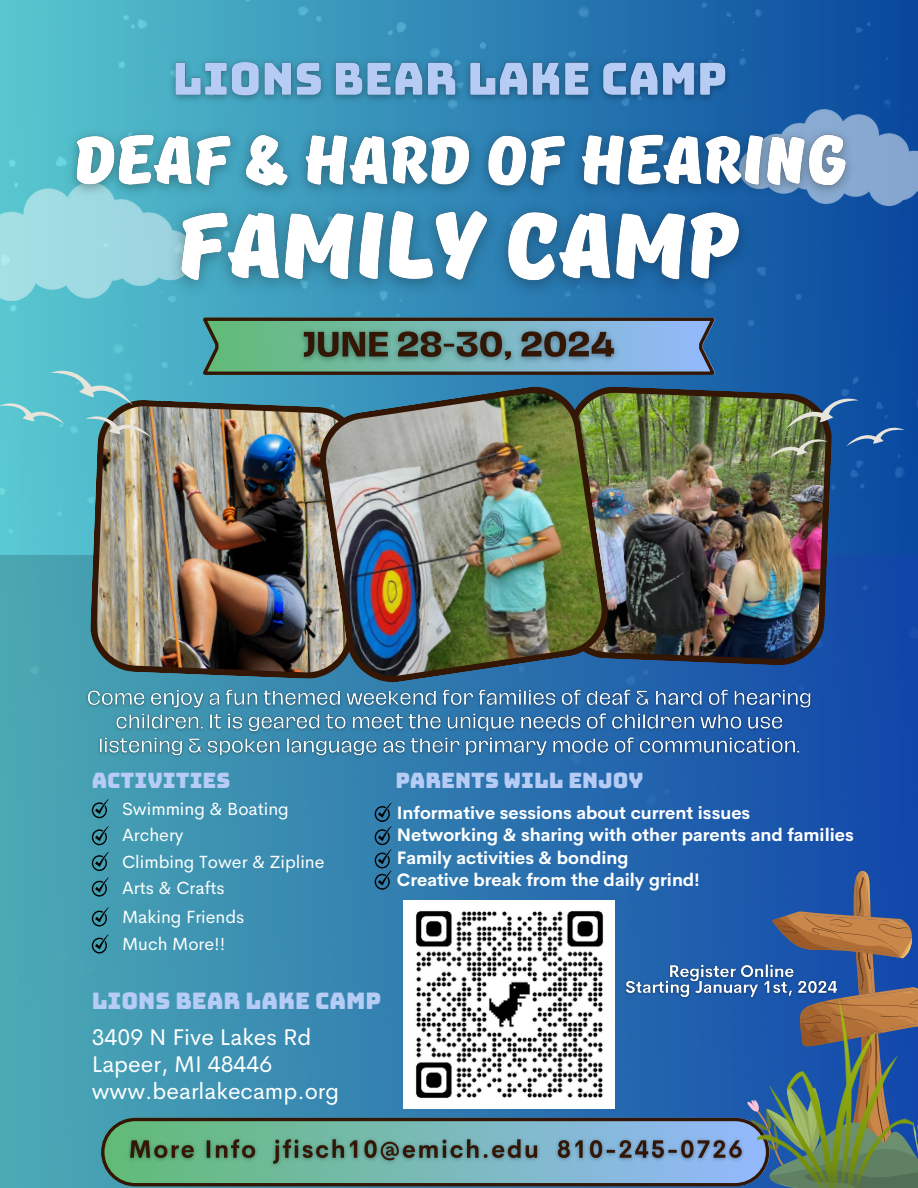
<style>
.page{position:relative;width:918px;height:1188px;background:#fff}
.page>*{position:absolute;margin:0;border:0;box-sizing:border-box;transform-origin:0 0}
.t1{font:22.8px "Cerebri Sans";color:#fff}
.t2{font:22.8px "Bungee";color:#b6ccf5}
.t3{font:21.3px "Bungee";color:#b6ccf5}
.t4{font:700 17.7px "Cerebri Sans";color:#fff}
.t5{font:17.7px "Cerebri Sans";color:#fff}
</style>
<div class="page">
<img style="left:0;top:0;width:918px;height:555px">
<div style="left:0;top:555px;width:918px;height:633px;background:linear-gradient(to right,#4caab4,#1246aa)"></div>
<img style="left:0;top:182px;width:158px;height:118px">
<svg style="left:203px;top:318px;width:512px;height:57px;background:#65918f"></svg>
<img style="left:89px;top:399px;width:227px;height:281px">
<img style="left:611px;top:386px;width:222px;height:280px">
<img style="left:316px;top:383px;width:295px;height:301px">
<svg style="left:747px;top:871px;width:171px;height:317px;background:#4d5e89"></svg>
<img style="left:739px;top:109px;width:179px;height:97px">
<svg style="left:101px;top:1118px;width:657px;height:68px;background:#699591"></svg>
<svg style="left:770px;top:393px;width:135px;height:65px;background:#3d6482"></svg>
<svg style="left:0;top:364px;width:150px;height:73px;background:#65bac2"></svg>
<img style="left:758px;top:998px;width:156px;height:190px">
<img style="left:404px;top:900px;width:210px;height:208px">
<img style="left:158px;top:207px;width:606px;height:100px">
<img style="left:59px;top:120px;width:804px;height:87px">
<img style="left:83px;top:684px;width:735px;height:77px">
<img style="left:122px;top:1133px;width:627px;height:40px">
<img style="left:163px;top:51px;width:576px;height:58px">
<img style="left:292px;top:323px;width:334px;height:51px">
<svg style="left:375px;top:803px;width:17px;height:87px"></svg>
<svg style="left:92px;top:799px;width:17px;height:19px"></svg>
<svg style="left:92px;top:826px;width:17px;height:19px"></svg>
<svg style="left:92px;top:852px;width:17px;height:19px"></svg>
<svg style="left:92px;top:877px;width:17px;height:20px"></svg>
<svg style="left:92px;top:907px;width:17px;height:19px"></svg>
<svg style="left:92px;top:934px;width:17px;height:20px"></svg>
<img style="left:620px;top:959px;width:223px;height:44px">
<p class="t3" style="left:92px;top:769px;width:140px">ACTIVITIES</p>
<p class="t5" style="left:122px;top:797px;width:168px">Swimming &amp; Boating</p>
<p class="t5" style="left:122px;top:850px;width:204px">Climbing Tower &amp; Zipline</p>
<p class="t5" style="left:122px;top:877px;width:104px">Arts &amp; Crafts</p>
<p class="t5" style="left:122px;top:824px;width:63px">Archery</p>
<p class="t5" style="left:122px;top:906px;width:124px">Making Friends</p>
<p class="t5" style="left:122px;top:932px;width:105px">Much More!!</p>
<p class="t3" style="left:396px;top:769px;width:250px">PARENTS WILL ENJOY</p>
<p class="t4" style="left:397px;top:801px;width:355px">Informative sessions about current issues</p>
<p class="t4" style="left:397px;top:824px;width:459px">Networking &amp; sharing with other parents and families</p>
<p class="t4" style="left:397px;top:846px;width:233px">Family activities &amp; bonding</p>
<p class="t4" style="left:397px;top:869px;width:305px">Creative break from the daily grind!</p>
<p class="t2" style="left:92px;top:989px;width:291px">LIONS BEAR LAKE CAMP</p>
<p class="t1" style="left:92px;top:1022px;width:221px">3409 N Five Lakes Rd</p>
<p class="t1" style="left:92px;top:1049px;width:182px">Lapeer, MI 48446</p>
<p class="t1" style="left:92px;top:1076px;width:249px">www.bearlakecamp.org</p>
</div>
